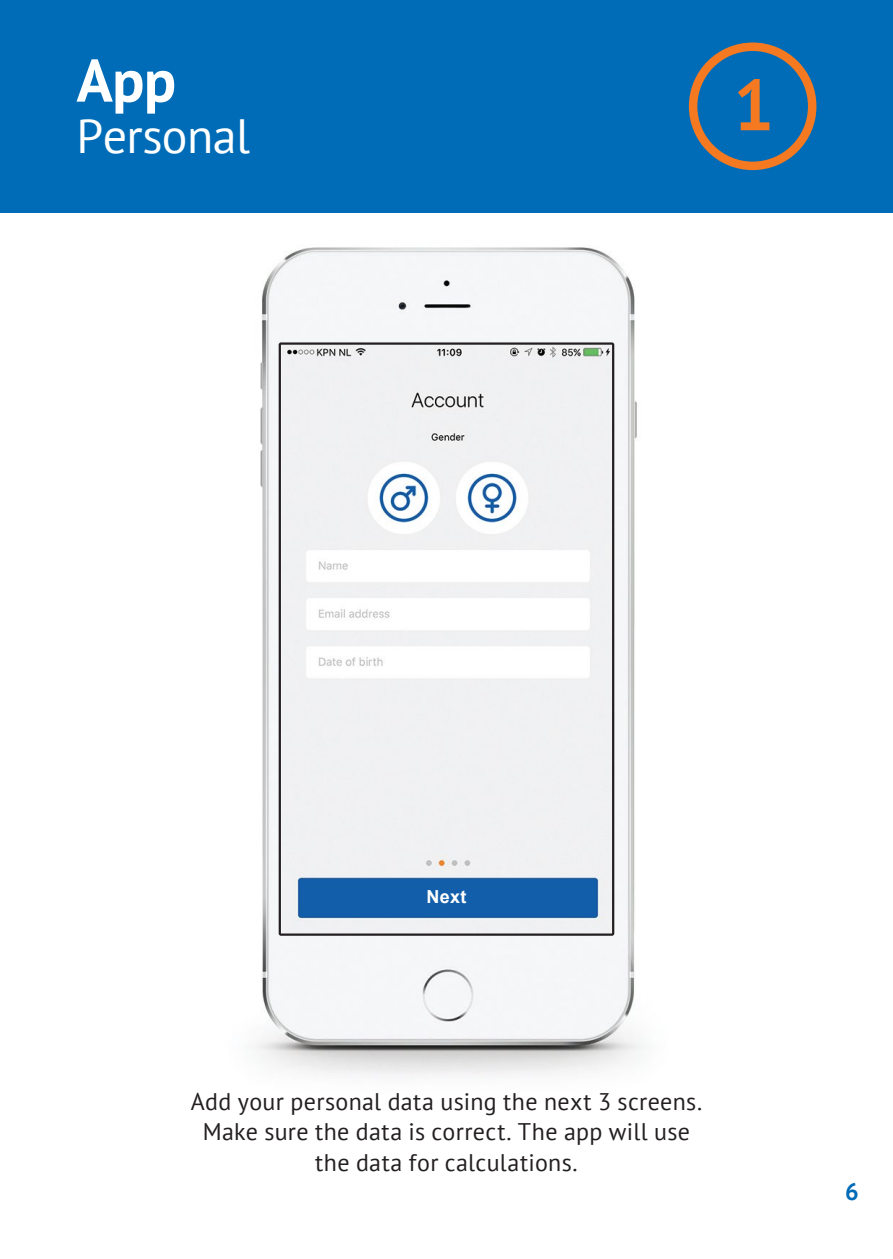
<style>
.page{position:relative;width:893px;height:1259px;background:#fff}
.page>*{position:absolute;margin:0;border:0;box-sizing:border-box;transform-origin:0 0}
.t1{font:700 72px "PT Sans";color:#f47920}
.t2{font:700 60px "PT Sans";color:#fff}
.t3{font:48px "PT Sans";letter-spacing:-.01em;color:#fff}
.t4{font:24px/30px "PT Sans";letter-spacing:.015em;color:#231f20;text-align:center}
.t5{font:700 24px "PT Sans";color:#006cb7}
.t6{font:700 18px "Arial";color:#fff}
</style>
<div class="page">
<img style="left:256px;top:247px;width:388px;height:829px">
<svg style="left:279px;top:342px;width:335px;height:593px;fill:#f0f1f3"></svg>
<div style="left:0;top:0;width:893px;height:213px;background:#006cb7"></div>
<svg style="left:689px;top:42px;width:127px;height:128px"></svg>
<h2 class="t2" style="left:77px;top:41px;width:101px">App</h2>
<h3 class="t3" style="left:77px;top:105px;width:175px">Personal</h3>
<h1 class="t1" style="left:733px;top:57px;width:42px">1</h1>
<p class="t6" style="left:427px;top:885px;width:41px">Next</p>
<p class="t4" style="left:191px;top:1086px;width:513px">Add your personal data using the next 3 screens.<br>Make sure the data is correct. The app will use the data for calculations.</p>
<p class="t5" style="left:845px;top:1175px;width:15px">6</p>
</div>
